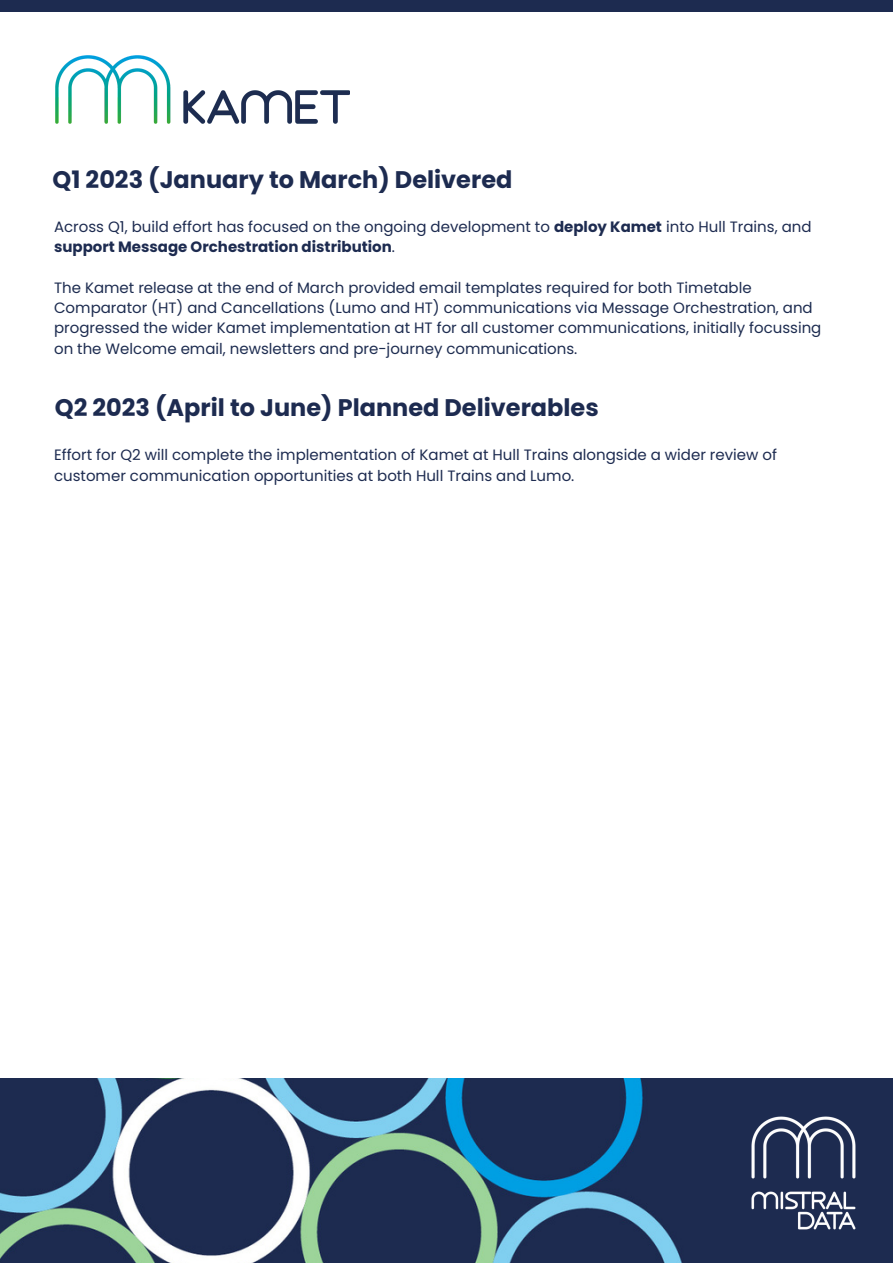
<style>
.page{position:relative;width:893px;height:1264px;background:#fff}
.page>*{position:absolute;margin:0;border:0;box-sizing:border-box;transform-origin:0 0}
.t1{font:700 24px "Poppins";color:#1d2b50}
.t2{font:15px/20.2px "Poppins";color:#1d2c50}
.t3{font:15px/20.2px "Poppins";color:#1d2b50}
.s1{font-weight:700}
</style>
<div class="page">
<img style="left:0;top:1078px;width:892px;height:184px">
<img style="left:734px;top:1099px;width:138px;height:146px">
<img style="left:55px;top:55px;width:295px;height:69px">
<div style="left:0;top:0;width:892px;height:12px;background:#1d2b50"></div>
<h1 class="t1" style="left:53px;top:163px;width:461px">Q1 2023 (January to March) Delivered</h1>
<p class="t3" style="left:54px;top:217px;width:758px">Across Q1, build effort has focused on the ongoing development to <span class="s1">deploy Kamet</span> into Hull Trains, and <span class="s1">support Message Orchestration distribution</span>.</p>
<p class="t2" style="left:54px;top:277px;width:768px">The Kamet release at the end of March provided email templates required for both Timetable Comparator (HT) and Cancellations (Lumo and HT) communications via Message Orchestration, and progressed the wider Kamet implementation at HT for all customer communications, initially focussing on the Welcome email, newsletters and pre-journey communications.</p>
<h1 class="t1" style="left:55px;top:391px;width:545px">Q2 2023 (April to June) Planned Deliverables</h1>
<p class="t3" style="left:54px;top:445px;width:724px">Effort for Q2 will complete the implementation of Kamet at Hull Trains alongside a wider review of customer communication opportunities at both Hull Trains and Lumo.</p>
</div>
